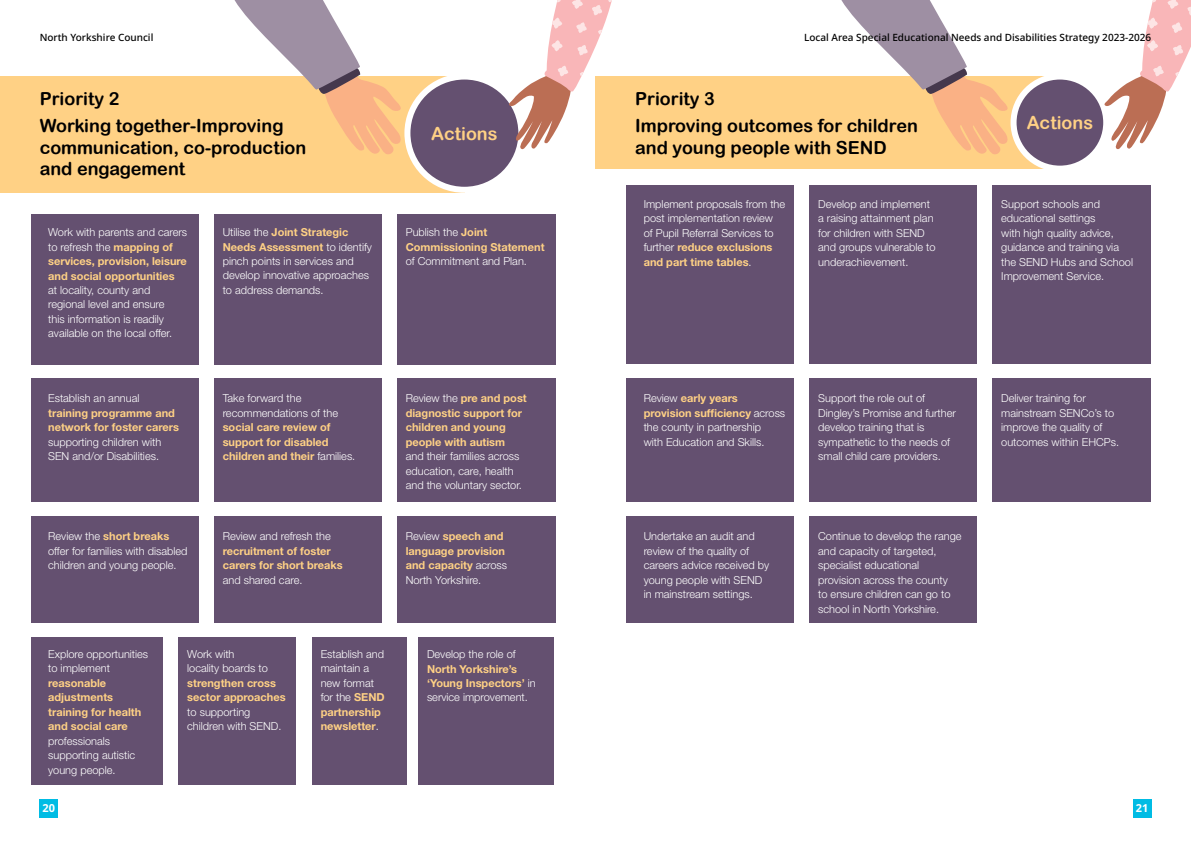
<style>
.page{position:relative;width:1191px;height:842px;background:#fff}
.page>*{position:absolute;margin:0;border:0;box-sizing:border-box;transform-origin:0 0}
.Title_-_section_head{font:18px/21.6px "Arial Rounded MT Bold";color:#000}
.Title_-_section_head-2{font:18px "Arial Rounded MT Bold";color:#ffd185}
.Body{font:300 11px/14.4px "Helvetica Neue LT Std";color:#fff}
.Sub_heading{font:300 11px/14.5px "Helvetica Neue LT Std";color:#fff}
.Body-2{font:700 11px/14.5px "Helvetica Neue LT Std";color:#ffd185}
.t1{font:700 11px "Noto Sans";color:#fff}
.t2{font:500 10px "Noto Sans";color:#000}
.s1{font-weight:700;color:#ffd185}
.s2{font-weight:300;color:#fff}
</style>
<div class="page">
<div style="left:595px;top:77px;width:476px;height:92px;background:#ffd185"></div>
<svg style="left:1013px;top:77px;width:93px;height:92px"></svg>
<div style="left:1010px;top:74px;width:99px;height:98px;border:6px solid #fff;border-radius:50%"></div>
<div style="left:1132px;top:799px;width:19px;height:19px;background:#00bce4"></div>
<div style="left:40px;top:799px;width:18px;height:19px;background:#00bce4"></div>
<div style="left:214px;top:379px;width:167px;height:123px;background:#645070"></div>
<div style="left:179px;top:637px;width:117px;height:148px;background:#645070"></div>
<div style="left:312px;top:637px;width:95px;height:148px;background:#645070"></div>
<div style="left:418px;top:637px;width:136px;height:148px;background:#645070"></div>
<div style="left:214px;top:516px;width:167px;height:107px;background:#645070"></div>
<div style="left:397px;top:379px;width:159px;height:123px;background:#645070"></div>
<div style="left:397px;top:516px;width:159px;height:107px;background:#645070"></div>
<div style="left:31px;top:379px;width:167px;height:123px;background:#645070"></div>
<div style="left:31px;top:637px;width:132px;height:148px;background:#645070"></div>
<div style="left:31px;top:516px;width:167px;height:107px;background:#645070"></div>
<div style="left:214px;top:214px;width:167px;height:150px;background:#645070"></div>
<div style="left:397px;top:214px;width:159px;height:150px;background:#645070"></div>
<div style="left:31px;top:214px;width:167px;height:150px;background:#645070"></div>
<div style="left:0;top:77px;width:464px;height:116px;background:#ffd185"></div>
<div style="left:407px;top:77px;width:114px;height:113px;background:#645070;border-radius:50%"></div>
<div style="left:404px;top:74px;width:120px;height:119px;border:6px solid #fff;border-radius:50%"></div>
<svg style="left:508px;top:0;width:107px;height:150px"></svg>
<div style="left:809px;top:379px;width:168px;height:123px;background:#645070"></div>
<div style="left:809px;top:516px;width:168px;height:107px;background:#645070"></div>
<div style="left:992px;top:379px;width:159px;height:123px;background:#645070"></div>
<div style="left:626px;top:379px;width:168px;height:123px;background:#645070"></div>
<div style="left:626px;top:516px;width:168px;height:107px;background:#645070"></div>
<div style="left:809px;top:186px;width:168px;height:178px;background:#645070"></div>
<div style="left:992px;top:186px;width:159px;height:178px;background:#645070"></div>
<div style="left:626px;top:186px;width:168px;height:178px;background:#645070"></div>
<svg style="left:840px;top:0;width:351px;height:156px"></svg>
<svg style="left:40px;top:0;width:362px;height:154px"></svg>
<p class="t2" style="left:40px;top:31px;width:115px">North Yorkshire Council</p>
<p class="Title_-_section_head" style="left:40px;top:87px;width:81px">Priority 2</p>
<p class="Title_-_section_head" style="left:40px;top:115px;width:268px">Working together-Improving communication, co-production and engagement</p>
<p class="Body" style="left:48px;top:225px;width:140px">Work with parents and carers to refresh the <span class="s1">mapping of services, provision, leisure and social opportunities<br></span>at locality, county and regional level and ensure<br>this information is readily available on the local offer.</p>
<p class="Body" style="left:48px;top:391px;width:132px">Establish an annual <span class="s1">training programme and network for foster carers </span>supporting children with<br>SEN and/or Disabilities.</p>
<p class="Body" style="left:48px;top:529px;width:141px">Review the <span class="s1">short breaks </span>offer for families with disabled children and young people.</p>
<p class="Body" style="left:223px;top:225px;width:151px">Utilise the <span class="s1">Joint Strategic<br>Needs Assessment</span> to identify pinch points in services and develop innovative approaches to address demands.</p>
<p class="Body-2" style="left:223px;top:391px;width:134px"><span class="s2">Take forward the recommendations of the </span>social care review of support for disabled children and their <span class="s2">families.</span></p>
<p class="Body-2" style="left:223px;top:529px;width:121px"><span class="s2">Review and refresh the </span>recruitment of foster carers for short breaks <span class="s2">and shared care.</span></p>
<p class="Title_-_section_head-2" style="left:431px;top:123px;width:68px">Actions</p>
<p class="Body" style="left:406px;top:225px;width:140px">Publish the <span class="s1">Joint<br>Commissioning Statement </span>of Commitment and Plan.</p>
<p class="Body" style="left:406px;top:391px;width:123px">Review the <span class="s1">pre and post diagnostic support for children and young people with autism<br></span>and their families across education, care, health and the voluntary sector.</p>
<p class="Body-2" style="left:406px;top:529px;width:103px"><span class="s2">Review</span> speech and language provision and capacity <span class="s2">across<br>North Yorkshire.</span></p>
<p class="Body" style="left:48px;top:647px;width:102px">Explore opportunities to implement <span class="s1">reasonable adjustments training for health and social care </span>professionals supporting autistic young people.</p>
<p class="t1" style="left:43px;top:802px;width:14px">20</p>
<p class="Body" style="left:187px;top:647px;width:100px">Work with<br>locality boards to <span class="s1">strengthen cross sector approaches </span>to supporting children with SEND.</p>
<p class="Body" style="left:321px;top:647px;width:65px">Establish and maintain a new format for the <span class="s1">SEND partnership newsletter</span>.</p>
<p class="Body" style="left:427px;top:647px;width:110px">Develop the role of<br><span class="s1">North Yorkshire’s ‘Young Inspectors’</span> in service improvement.</p>
<p class="t2" style="left:804px;top:31px;width:348px">Local Area Special Educational Needs and Disabilities Strategy 2023-2026</p>
<p class="Title_-_section_head" style="left:635px;top:87px;width:81px">Priority 3</p>
<p class="Title_-_section_head" style="left:635px;top:115px;width:284px">Improving outcomes for children and young people with SEND</p>
<p class="Title_-_section_head-2" style="left:1026px;top:112px;width:68px">Actions</p>
<p class="Body" style="left:643px;top:196px;width:143px">Implement proposals from the post implementation review<br>of Pupil Referral Services to further <span class="s1">reduce exclusions and part time tables</span>.</p>
<p class="Sub_heading" style="left:818px;top:196px;width:119px">Develop and implement a raising attainment plan for children with SEND and groups vulnerable to underachievement.</p>
<p class="Sub_heading" style="left:1001px;top:196px;width:133px">Support schools and educational settings<br>with high quality advice, guidance and training via the SEND Hubs and School<br>Improvement Service.</p>
<p class="Body" style="left:643px;top:391px;width:143px">Review <span class="s1">early years provision sufficiency</span> across the county in partnership<br>with Education and Skills.</p>
<p class="Sub_heading" style="left:643px;top:529px;width:127px">Undertake an audit and review of the quality of careers advice received by young people with SEND in mainstream settings.</p>
<p class="Sub_heading" style="left:818px;top:391px;width:139px">Support the role out of<br>Dingley’s Promise and further develop training that is sympathetic to the needs of small child care providers.</p>
<p class="Sub_heading" style="left:818px;top:529px;width:145px">Continue to develop the range and capacity of targeted, specialist educational provision across the county<br>to ensure children can go to school in North Yorkshire.</p>
<p class="Sub_heading" style="left:1001px;top:391px;width:119px">Deliver training for mainstream SENCo’s to improve the quality of outcomes within EHCPs.</p>
<p class="t1" style="left:1135px;top:802px;width:14px">21</p>
</div>
